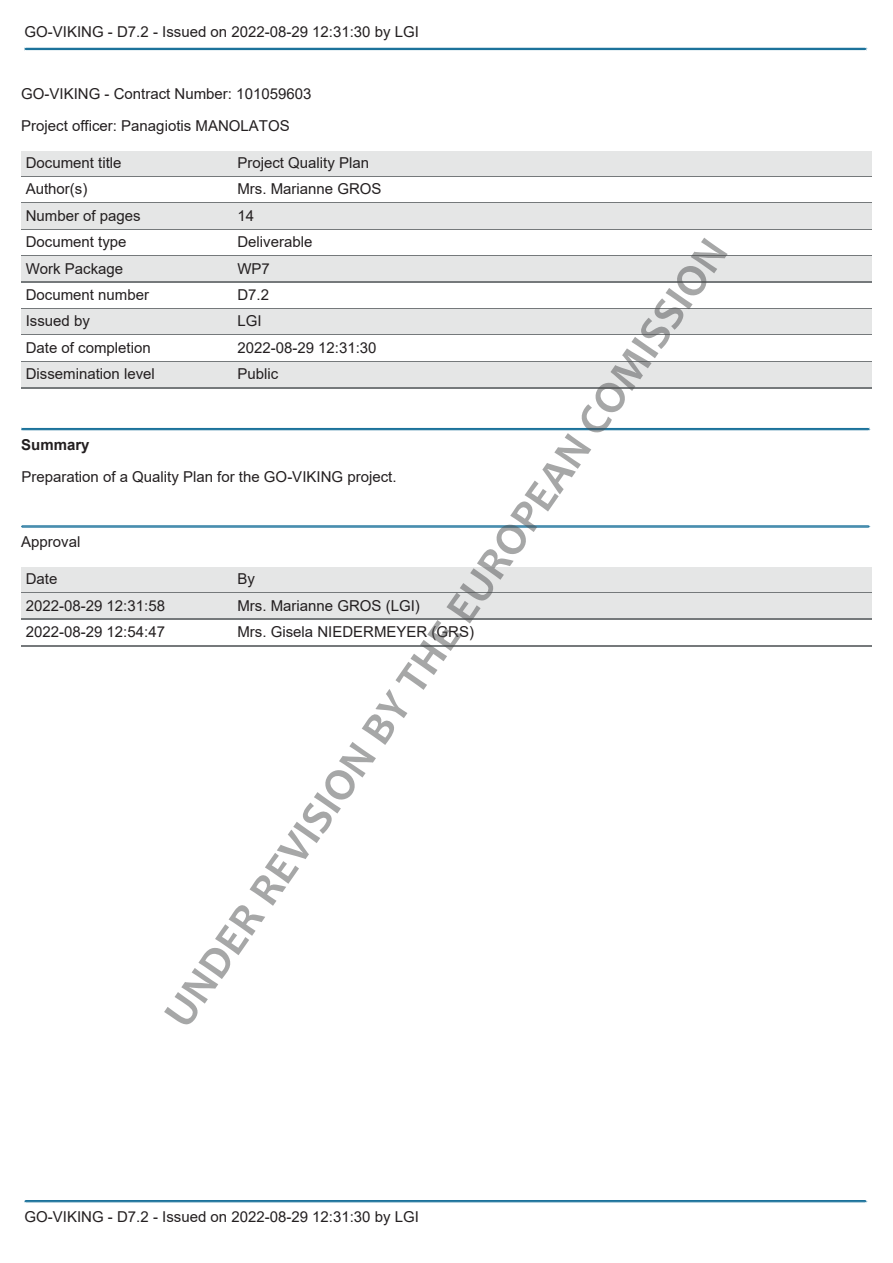
<style>
.page{position:relative;width:893px;height:1263px;background:#fff}
.page>*{position:absolute;margin:0;border:0;box-sizing:border-box;transform-origin:0 0}
.t1{font:700 45px "Candara";color:rgb(78 79 80/.5)}
.t2{font:15px/32.4px "Arial";color:#231f20}
.t3{font:700 15px "Arial";color:#231f20}
</style>
<div class="page">
<hr style="left:25px;top:48px;width:841px;height:2px;background:#1d739b">
<div style="left:21px;top:151px;width:212px;height:26px;background:#e5e6e6"></div>
<hr style="left:21px;top:176px;width:212px;height:1px;background:#75797b">
<div style="left:233px;top:151px;width:639px;height:26px;background:#e5e6e6"></div>
<hr style="left:233px;top:176px;width:639px;height:1px;background:#75797b">
<hr style="left:21px;top:203px;width:212px;height:1px;background:#75797b">
<hr style="left:233px;top:203px;width:639px;height:1px;background:#75797b">
<div style="left:21px;top:204px;width:212px;height:26px;background:#e5e6e6"></div>
<hr style="left:21px;top:229px;width:212px;height:1px;background:#75797b">
<div style="left:233px;top:204px;width:639px;height:26px;background:#e5e6e6"></div>
<hr style="left:233px;top:229px;width:639px;height:1px;background:#75797b">
<hr style="left:21px;top:255px;width:212px;height:2px;background:#75797b">
<hr style="left:233px;top:255px;width:639px;height:2px;background:#75797b">
<div style="left:21px;top:256px;width:212px;height:27px;background:#e5e6e6"></div>
<hr style="left:21px;top:282px;width:212px;height:1px;background:#75797b">
<div style="left:233px;top:256px;width:639px;height:27px;background:#e5e6e6"></div>
<hr style="left:233px;top:282px;width:639px;height:1px;background:#75797b">
<hr style="left:21px;top:308px;width:212px;height:1px;background:#75797b">
<hr style="left:233px;top:308px;width:639px;height:1px;background:#75797b">
<div style="left:21px;top:309px;width:212px;height:27px;background:#e5e6e6"></div>
<hr style="left:21px;top:335px;width:212px;height:1px;background:#75797b">
<div style="left:233px;top:309px;width:639px;height:27px;background:#e5e6e6"></div>
<hr style="left:233px;top:335px;width:639px;height:1px;background:#75797b">
<hr style="left:21px;top:361px;width:212px;height:1px;background:#75797b">
<hr style="left:233px;top:361px;width:639px;height:1px;background:#75797b">
<div style="left:21px;top:362px;width:212px;height:27px;background:#e5e6e6"></div>
<hr style="left:21px;top:387px;width:212px;height:2px;background:#75797b">
<div style="left:233px;top:362px;width:639px;height:27px;background:#e5e6e6"></div>
<hr style="left:233px;top:387px;width:639px;height:2px;background:#75797b">
<svg style="left:21px;top:428px;width:848px;height:2px;background:#21769d"></svg>
<svg style="left:21px;top:525px;width:848px;height:3px;background:#5b99b7"></svg>
<div style="left:21px;top:567px;width:212px;height:26px;background:#e5e6e6"></div>
<hr style="left:21px;top:592px;width:212px;height:1px;background:#75797b">
<div style="left:233px;top:567px;width:639px;height:26px;background:#e5e6e6"></div>
<hr style="left:233px;top:592px;width:639px;height:1px;background:#75797b">
<div style="left:21px;top:593px;width:212px;height:27px;background:#e5e6e6"></div>
<hr style="left:21px;top:619px;width:212px;height:1px;background:#75797b">
<div style="left:233px;top:593px;width:639px;height:27px;background:#e5e6e6"></div>
<hr style="left:233px;top:619px;width:639px;height:1px;background:#75797b">
<hr style="left:21px;top:645px;width:212px;height:1px;background:#75797b">
<hr style="left:233px;top:645px;width:639px;height:1px;background:#75797b">
<svg style="left:25px;top:1200px;width:841px;height:2px;background:#26789f"></svg>
<p class="t2" style="left:25px;top:16px;width:396px">GO-VIKING - D7.2 - Issued on 2022-08-29 12:31:30 by LGI</p>
<p class="t2" style="left:21px;top:77px;width:292px">GO-VIKING - Contract Number: 101059603<br>Project officer: Panagiotis MANOLATOS</p>
<p class="t2" style="left:26px;top:146px;width:97px">Document title</p>
<p class="t2" style="left:237px;top:146px;width:133px">Project Quality Plan</p>
<p class="t2" style="left:26px;top:173px;width:63px">Author(s)</p>
<p class="t2" style="left:237px;top:173px;width:146px">Mrs. Marianne GROS</p>
<p class="t2" style="left:26px;top:199px;width:117px">Number of pages</p>
<p class="t2" style="left:237px;top:199px;width:18px">14</p>
<p class="t2" style="left:26px;top:226px;width:102px">Document type</p>
<p class="t2" style="left:237px;top:226px;width:77px">Deliverable</p>
<p class="t2" style="left:26px;top:252px;width:99px">Work Package</p>
<p class="t2" style="left:237px;top:252px;width:34px">WP7</p>
<p class="t2" style="left:26px;top:278px;width:125px">Document number</p>
<p class="t2" style="left:237px;top:278px;width:33px">D7.2</p>
<p class="t2" style="left:26px;top:305px;width:66px">Issued by</p>
<p class="t2" style="left:237px;top:305px;width:26px">LGI</p>
<p class="t2" style="left:26px;top:331px;width:127px">Date of completion</p>
<p class="t2" style="left:237px;top:331px;width:141px">2022-08-29 12:31:30</p>
<p class="t2" style="left:26px;top:358px;width:131px">Dissemination level</p>
<p class="t2" style="left:237px;top:358px;width:42px">Public</p>
<h1 class="t1" style="left:150px;top:1005px;width:951px;rotate:-55deg">UNDER REVISION BY THE EUROPEAN COMISSION</h1>
<p class="t3" style="left:21px;top:434px;width:70px">Summary</p>
<p class="t2" style="left:21px;top:461px;width:377px">Preparation of a Quality Plan for the GO-VIKING project.</p>
<p class="t2" style="left:21px;top:526px;width:61px">Approval</p>
<p class="t2" style="left:26px;top:562px;width:33px">Date</p>
<p class="t2" style="left:237px;top:562px;width:19px">By</p>
<p class="t2" style="left:26px;top:589px;width:141px">2022-08-29 12:31:58</p>
<p class="t2" style="left:237px;top:589px;width:184px">Mrs. Marianne GROS (LGI)</p>
<p class="t2" style="left:26px;top:615px;width:141px">2022-08-29 12:54:47</p>
<p class="t2" style="left:237px;top:615px;width:238px">Mrs. Gisela NIEDERMEYER (GRS)</p>
<p class="t2" style="left:25px;top:1200px;width:396px">GO-VIKING - D7.2 - Issued on 2022-08-29 12:31:30 by LGI</p>
</div>
